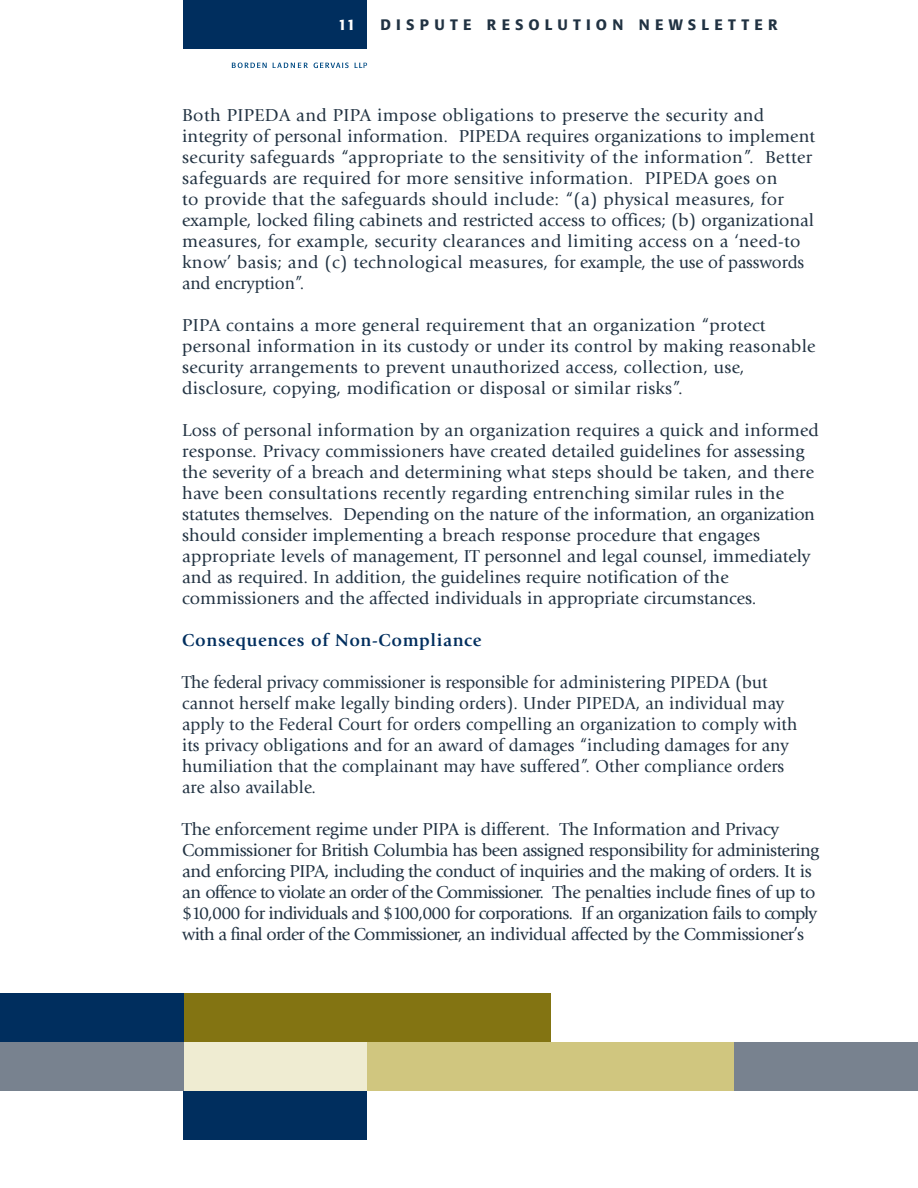
<style>
.page{position:relative;width:918px;height:1188px;background:#fff}
.page>*{position:absolute;margin:0;border:0;box-sizing:border-box;transform-origin:0 0}
.t1{font:18px/21px "Giovanni";letter-spacing:.005em;color:#213242}
.t2{font:18px/21px "Giovanni";letter-spacing:-.03em;color:#213242}
.t3{font:18px/21px "Giovanni";letter-spacing:.005em;color:#213242;scale:.96 1}
.t4{font:700 18px "Giovanni";letter-spacing:.035em;color:#002e5e}
.t5{font:500 15px "Formata";letter-spacing:.35em;color:#213242}
.t6{font:500 15px "Formata";color:#fff}
</style>
<div class="page">
<div style="left:184px;top:994px;width:367px;height:48px;background:#837412"></div>
<div style="left:184px;top:1042px;width:183px;height:49px;background:#efecd2"></div>
<div style="left:184px;top:1091px;width:183px;height:48px;background:#002e5e"></div>
<div style="left:367px;top:1042px;width:367px;height:49px;background:#d0c67f"></div>
<div style="left:0;top:1042px;width:184px;height:49px;background:#78828f"></div>
<div style="left:734px;top:1042px;width:184px;height:49px;background:#78828f"></div>
<div style="left:0;top:994px;width:184px;height:48px;background:#002e5e"></div>
<div style="left:184px;top:0;width:183px;height:49px;background:#002e5e"></div>
<svg style="left:232px;top:63px;width:35px;height:5px"></svg>
<svg style="left:273px;top:63px;width:35px;height:5px"></svg>
<svg style="left:314px;top:63px;width:35px;height:5px"></svg>
<svg style="left:355px;top:63px;width:12px;height:5px"></svg>
<p class="t6" style="left:338px;top:18px;width:19px">11</p>
<p class="t5" style="left:380px;top:18px;width:399px">DISPUTE RESOLUTION NEWSLETTER</p>
<p class="t1" style="left:182px;top:106px;width:634px">Both PIPEDA and PIPA impose obligations to preserve the security and integrity of personal information. PIPEDA requires organizations to implement security safeguards “appropriate to the sensitivity of the information”. Better safeguards are required for more sensitive information. PIPEDA goes on<br>to provide that the safeguards should include: “(a) physical measures, for example, locked filing cabinets and restricted access to offices; (b) organizational measures, for example, security clearances and limiting access on a ‘need-to know’ basis; and (c) technological measures, for example, the use of passwords and encryption”.</p>
<p class="t1" style="left:182px;top:316px;width:635px">PIPA contains a more general requirement that an organization “protect personal information in its custody or under its control by making reasonable security arrangements to prevent unauthorized access, collection, use, disclosure, copying, modification or disposal or similar risks”.</p>
<p class="t1" style="left:182px;top:421px;width:638px">Loss of personal information by an organization requires a quick and informed response. Privacy commissioners have created detailed guidelines for assessing the severity of a breach and determining what steps should be taken, and there have been consultations recently regarding entrenching similar rules in the statutes themselves. Depending on the nature of the information, an organization should consider implementing a breach response procedure that engages appropriate levels of management, IT personnel and legal counsel, immediately and as required. In addition, the guidelines require notification of the commissioners and the affected individuals in appropriate circumstances.</p>
<p class="t4" style="left:182px;top:633px;width:301px">Consequences of Non-Compliance</p>
<p class="t3" style="left:182px;top:673px;width:642px">The federal privacy commissioner is responsible for administering PIPEDA (but cannot herself make legally binding orders). Under PIPEDA, an individual may apply to the Federal Court for orders compelling an organization to comply with its privacy obligations and for an award of damages “including damages for any humiliation that the complainant may have suffered”. Other compliance orders are also available.</p>
<p class="t2" style="left:182px;top:820px;width:638px">The enforcement regime under PIPA is different. The Information and Privacy Commissioner for British Columbia has been assigned responsibility for administering and enforcing PIPA, including the conduct of inquiries and the making of orders. It is an offence to violate an order of the Commissioner. The penalties include fines of up to $10,000 for individuals and $100,000 for corporations. If an organization fails to comply with a final order of the Commissioner, an individual affected by the Commissioner’s</p>
</div>
